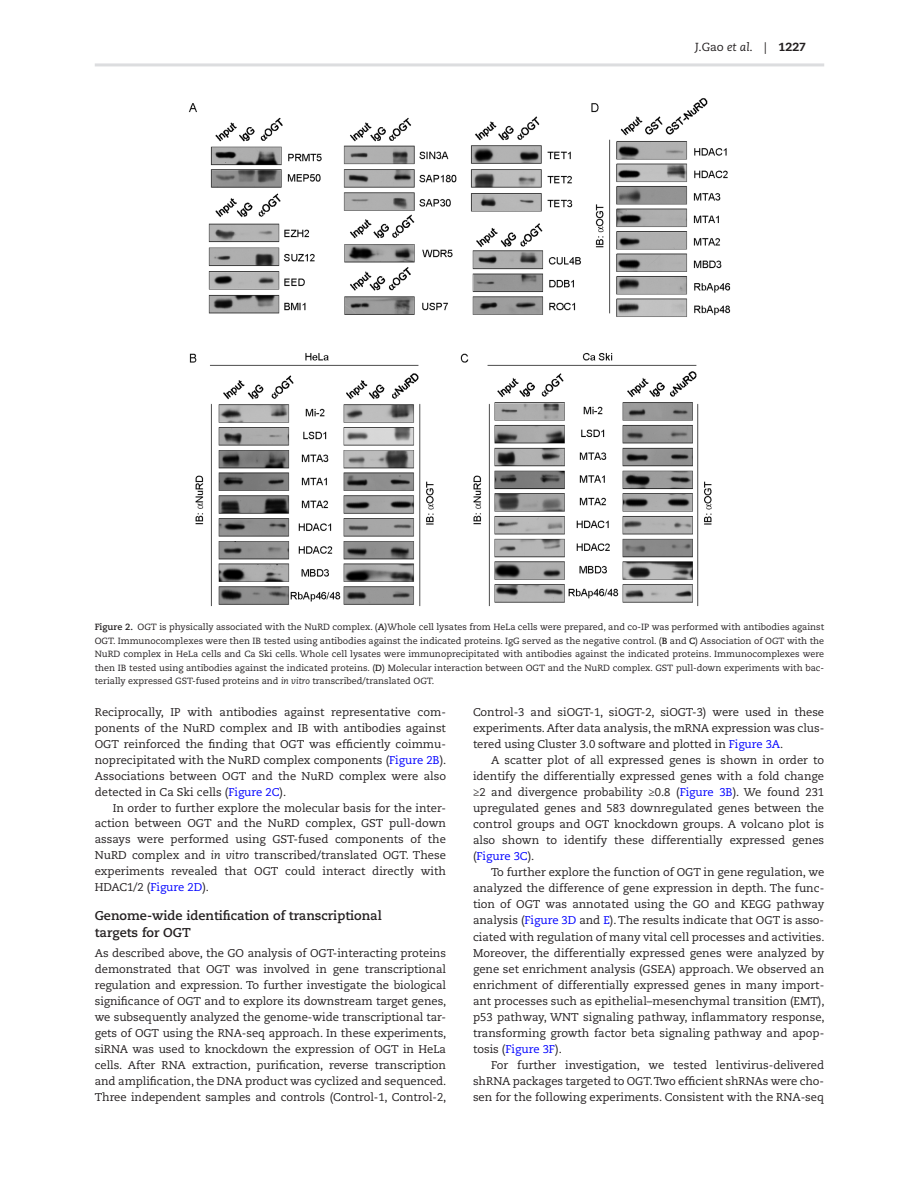
<style>
.page{position:relative;width:919px;height:1187px;background:#fff}
.page>*{position:absolute;margin:0;border:0;box-sizing:border-box;transform-origin:0 0}
.t1{font:700 12.75px/16.6px "Caecilia LT Std";color:#231f20}
.t2{font:11.7px "Caecilia LT Std";color:#231f20}
.t3{font:11.25px/16px "Caecilia LT Std";color:#231f20;text-align:justify}
.t4{font:9px/13.5px "Caecilia LT Std";color:#231f20;text-align:justify}
.s1{font-style:italic}
.s2{font-weight:800}
.s3{font-weight:700}
.s4{color:#00f}
</style>
<div class="page">
<hr style="left:95px;top:63px;width:729px;height:3px;background:#dcdddf">
<img style="left:188px;top:98px;width:542px;height:508px">
<p class="t2" style="left:695px;top:41px;width:112px">J.Gao <span class="s1">et al</span>. | <span class="s2">1227</span></p>
<p class="t4" style="left:95px;top:620px;width:731px"><span class="s3">Figure 2.</span> OGT is physically associated with the NuRD complex. (<span class="s3">A</span>)Whole cell lysates from HeLa cells were prepared, and co-IP was performed with antibodies against OGT. Immunocomplexes were then IB tested using antibodies against the indicated proteins. IgG served as the negative control. (<span class="s3">B</span> and <span class="s3">C</span>) Association of OGT with the NuRD complex in HeLa cells and Ca Ski cells. Whole cell lysates were immunoprecipitated with antibodies against the indicated proteins. Immunocomplexes were then IB tested using antibodies against the indicated proteins. (<span class="s3">D</span>) Molecular interaction between OGT and the NuRD complex. GST pull-down experiments with bac&shy;terially expressed GST-fused proteins and <span class="s1">in vitro</span> transcribed/translated OGT.</p>
<p class="t3" style="left:95px;top:704px;width:353px">Reciprocally, IP with antibodies against representative com&shy;ponents of the NuRD complex and IB with antibodies against OGT reinforced the finding that OGT was efficiently coimmu&shy;noprecipitated with the NuRD complex components (<span class="s4">Figure 2B</span>).<br>Associations between OGT and the NuRD complex were also detected in Ca Ski cells (<span class="s4">Figure 2C</span>).</p>
<p class="t3" style="left:95px;top:799px;width:353px;text-indent:18px">In order to further explore the molecular basis for the inter&shy;action between OGT and the NuRD complex, GST pull-down assays were performed using GST-fused components of the NuRD complex and <span class="s1">in vitro</span> transcribed/translated OGT. These experiments revealed that OGT could interact directly with HDAC1/2 (<span class="s4">Figure 2D</span>).</p>
<p class="t1" style="left:95px;top:907px;width:288px">Genome-wide identification of transcriptional targets for OGT</p>
<p class="t3" style="left:95px;top:945px;width:353px">As described above, the GO analysis of OGT-interacting proteins demonstrated that OGT was involved in gene transcriptional regulation and expression. To further investigate the biological significance of OGT and to explore its downstream target genes, we subsequently analyzed the genome-wide transcriptional tar&shy;gets of OGT using the RNA-seq approach. In these experiments, siRNA was used to knockdown the expression of OGT in HeLa cells. After RNA extraction, purification, reverse transcription and amplification, the DNA product was cyclized and sequenced.<br>Three independent samples and controls (Control-1, Control-2,</p>
<p class="t3" style="left:473px;top:704px;width:353px">Control-3 and siOGT-1, siOGT-2, siOGT-3) were used in these experiments. After data analysis, the mRNA expression was clus&shy;tered using Cluster 3.0 software and plotted in <span class="s4">Figure 3A</span>.</p>
<p class="t3" style="left:473px;top:752px;width:353px;text-indent:18px">A scatter plot of all expressed genes is shown in order to identify the differentially expressed genes with a fold change ≥2 and divergence probability ≥0.8 (<span class="s4">Figure 3B</span>). We found 231 upregulated genes and 583 downregulated genes between the control groups and OGT knockdown groups. A volcano plot is also shown to identify these differentially expressed genes (<span class="s4">Figure 3C</span>).</p>
<p class="t3" style="left:473px;top:864px;width:353px;text-indent:18px">To further explore the function of OGT in gene regulation, we analyzed the difference of gene expression in depth. The func&shy;tion of OGT was annotated using the GO and KEGG pathway analysis (<span class="s4">Figure 3D</span> and <span class="s4">E</span>). The results indicate that OGT is asso&shy;ciated with regulation of many vital cell processes and activities.<br>Moreover, the differentially expressed genes were analyzed by gene set enrichment analysis (GSEA) approach. We observed an enrichment of differentially expressed genes in many import&shy;ant processes such as epithelial–mesenchymal transition (EMT), p53 pathway, WNT signaling pathway, inflammatory response, transforming growth factor beta signaling pathway and apop&shy;tosis (<span class="s4">Figure 3F</span>).</p>
<p class="t3" style="left:473px;top:1057px;width:353px;text-indent:18px">For further investigation, we tested lentivirus-delivered shRNA packages targeted to OGT. Two efficient shRNAs were cho&shy;sen for the following experiments. Consistent with the RNA-seq</p>
</div>
